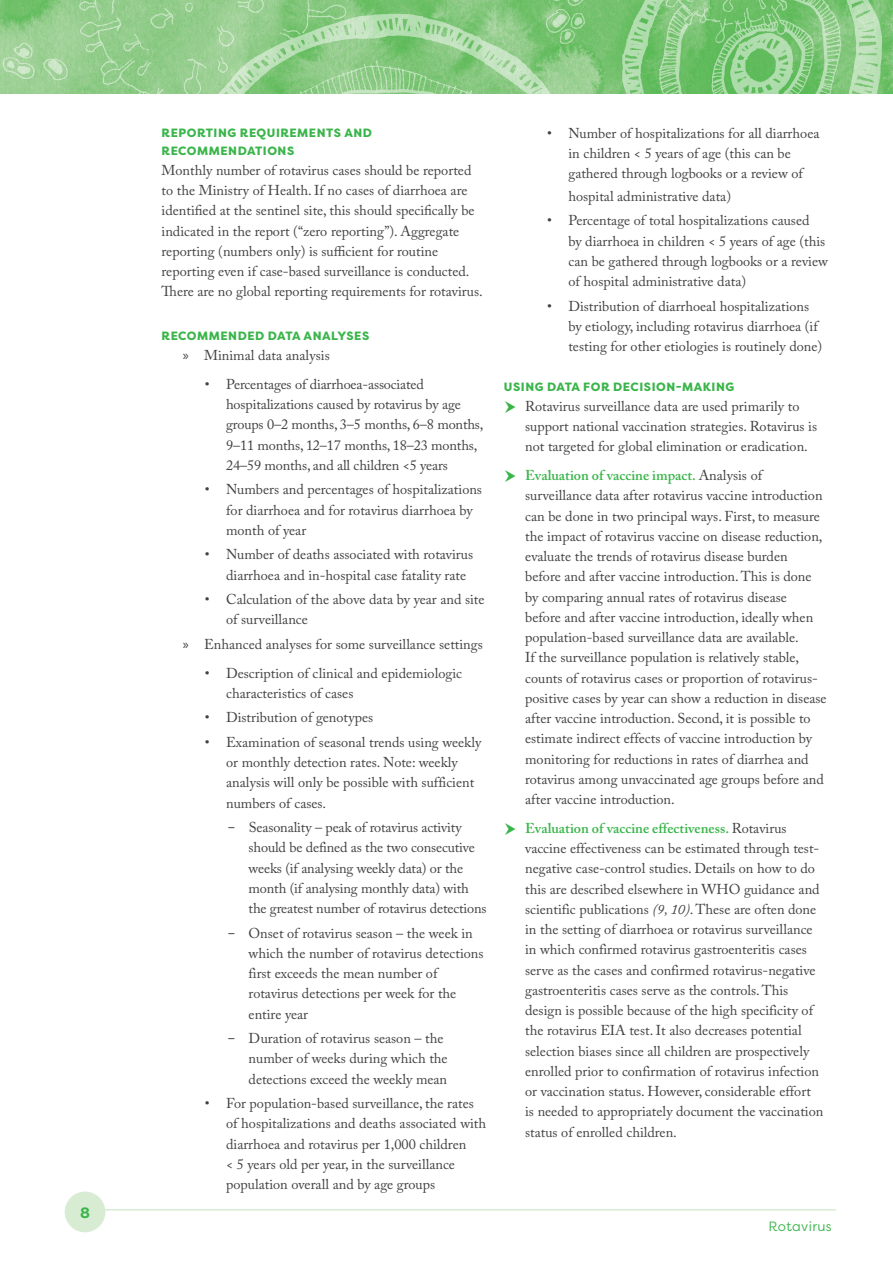
<style>
.page{position:relative;width:893px;height:1263px;background:#fff}
.page>*{position:absolute;margin:0;border:0;box-sizing:border-box;transform-origin:0 0}
.t1{font:700 15px "Filson Pro";color:#3ab54a}
.t2{font:14.25px/20.2px "Adobe Caslon Pro";color:#414042}
.t3{font:13.5px "Filson Pro";letter-spacing:.025em;color:#3ab54a}
.t4{font:800 12px/18px "Filson Pro";letter-spacing:.045em;color:#3ab54a}
.s1{font-family:"Myriad Pro"}
.s2{font-family:"Filson Pro"}
.s3{font-weight:600;color:#3ab54a}
.s4{font-style:italic}
</style>
<div class="page">
<img style="left:0;top:0;width:889px;height:94px">
<hr style="left:71px;top:1209px;width:765px;height:1px;background:#d8ecd4">
<div style="left:65px;top:1191px;width:40px;height:41px;background:#d8ecd4;border-radius:50%"></div>
<p class="t1" style="left:80px;top:1203px;width:11px">8</p>
<p class="t4" style="left:162px;top:124px;width:212px">REPORTING REQUIREMENTS AND<br>RECOMMENDATIONS</p>
<p class="t2" style="left:162px;top:160px;width:323px">Monthly number of rotavirus cases should be reported to the Ministry of Health. If no cases of diarrhoea are identified at the sentinel site, this should specifically be indicated in the report (“zero reporting”). Aggregate reporting (numbers only) is sufficient for routine reporting even if case-based surveillance is conducted.<br>There are no global reporting requirements for rotavirus.</p>
<p class="t4" style="left:162px;top:327px;width:209px">RECOMMENDED DATA ANALYSES</p>
<p class="t2" style="left:183px;top:345px;width:148px"><span class="s1">»</span> Minimal data analysis</p>
<p class="t2" style="left:226px;top:374px;width:259px;text-indent:-21px">• Percentages of diarrhoea-associated hospitalizations caused by rotavirus by age groups 0–2 months, 3–5 months, 6–8 months, 9–11 months, 12–17 months, 18–23 months, 24–59 months, and all children &lt;5 years</p>
<p class="t2" style="left:226px;top:479px;width:257px;text-indent:-21px">• Numbers and percentages of hospitalizations for diarrhoea and for rotavirus diarrhoea by month of year</p>
<p class="t2" style="left:226px;top:544px;width:249px;text-indent:-21px">• Number of deaths associated with rotavirus diarrhoea and in-hospital case fatality rate</p>
<p class="t2" style="left:226px;top:589px;width:260px;text-indent:-21px">• Calculation of the above data by year and site of surveillance</p>
<p class="t2" style="left:183px;top:634px;width:301px"><span class="s1">»</span> Enhanced analyses for some surveillance settings</p>
<p class="t2" style="left:226px;top:663px;width:237px;text-indent:-21px">• Description of clinical and epidemiologic characteristics of cases</p>
<p class="t2" style="left:205px;top:707px;width:170px">• Distribution of genotypes</p>
<p class="t2" style="left:226px;top:732px;width:257px;text-indent:-21px">• Examination of seasonal trends using weekly or monthly detection rates. Note: weekly analysis will only be possible with sufficient numbers of cases.</p>
<p class="t2" style="left:249px;top:817px;width:240px;text-indent:-21px"><span class="s2">–</span> Seasonality – peak of rotavirus activity should be defined as the two consecutive weeks (if analysing weekly data) or the month (if analysing monthly data) with the greatest number of rotavirus detections</p>
<p class="t2" style="left:249px;top:922px;width:236px;text-indent:-21px"><span class="s2">–</span> Onset of rotavirus season – the week in which the number of rotavirus detections first exceeds the mean number of rotavirus detections per week for the entire year</p>
<p class="t2" style="left:249px;top:1028px;width:201px;text-indent:-21px"><span class="s2">–</span> Duration of rotavirus season – the number of weeks during which the detections exceed the weekly mean</p>
<p class="t2" style="left:226px;top:1093px;width:262px;text-indent:-21px">• For population-based surveillance, the rates of hospitalizations and deaths associated with diarrhoea and rotavirus per 1,000 children<br>&lt; 5 years old per year, in the surveillance population overall and by age groups</p>
<p class="t2" style="left:547px;top:123px;width:274px;text-align:center">• Number of hospitalizations for all diarrhoea in children &lt; 5 years of age (this can be gathered through logbooks or a review of</p>
<p class="t2" style="left:568px;top:186px;width:164px">hospital administrative data)</p>
<p class="t2" style="left:568px;top:210px;width:261px;text-indent:-21px">• Percentage of total hospitalizations caused<br>by diarrhoea in children &lt; 5 years of age (this can be gathered through logbooks or a review of hospital administrative data)</p>
<p class="t2" style="left:568px;top:296px;width:255px;text-indent:-21px">• Distribution of diarrhoeal hospitalizations by etiology, including rotavirus diarrhoea (if testing for other etiologies is routinely done)</p>
<p class="t4" style="left:504px;top:378px;width:232px">USING DATA FOR DECISION-MAKING</p>
<p class="t2" style="left:525px;top:396px;width:293px">Rotavirus surveillance data are used primarily to support national vaccination strategies. Rotavirus is not targeted for global elimination or eradication.</p>
<p class="t2" style="left:525px;top:465px;width:303px"><span class="s3">Evaluation of vaccine impact.</span> Analysis of surveillance data after rotavirus vaccine introduction can be done in two principal ways. First, to measure the impact of rotavirus vaccine on disease reduction, evaluate the trends of rotavirus disease burden before and after vaccine introduction. This is done by comparing annual rates of rotavirus disease<br>before and after vaccine introduction, ideally when population-based surveillance data are available.<br>If the surveillance population is relatively stable, counts of rotavirus cases or proportion of rotavirus&shy;positive cases by year can show a reduction in disease after vaccine introduction. Second, it is possible to estimate indirect effects of vaccine introduction by monitoring for reductions in rates of diarrhea and rotavirus among unvaccinated age groups before and after vaccine introduction.</p>
<p class="t2" style="left:525px;top:818px;width:300px"><span class="s3">Evaluation of vaccine effectiveness.</span> Rotavirus vaccine effectiveness can be estimated through test&shy;negative case-control studies. Details on how to do this are described elsewhere in WHO guidance and scientific publications <span class="s4">(9, 10)</span>. These are often done in the setting of diarrhoea or rotavirus surveillance in which confirmed rotavirus gastroenteritis cases serve as the cases and confirmed rotavirus-negative gastroenteritis cases serve as the controls. This design is possible because of the high specificity of the rotavirus EIA test. It also decreases potential selection biases since all children are prospectively enrolled prior to confirmation of rotavirus infection or vaccination status. However, considerable effort is needed to appropriately document the vaccination status of enrolled children.</p>
<p class="t3" style="left:768px;top:1217px;width:65px">Rotavirus</p>
</div>
